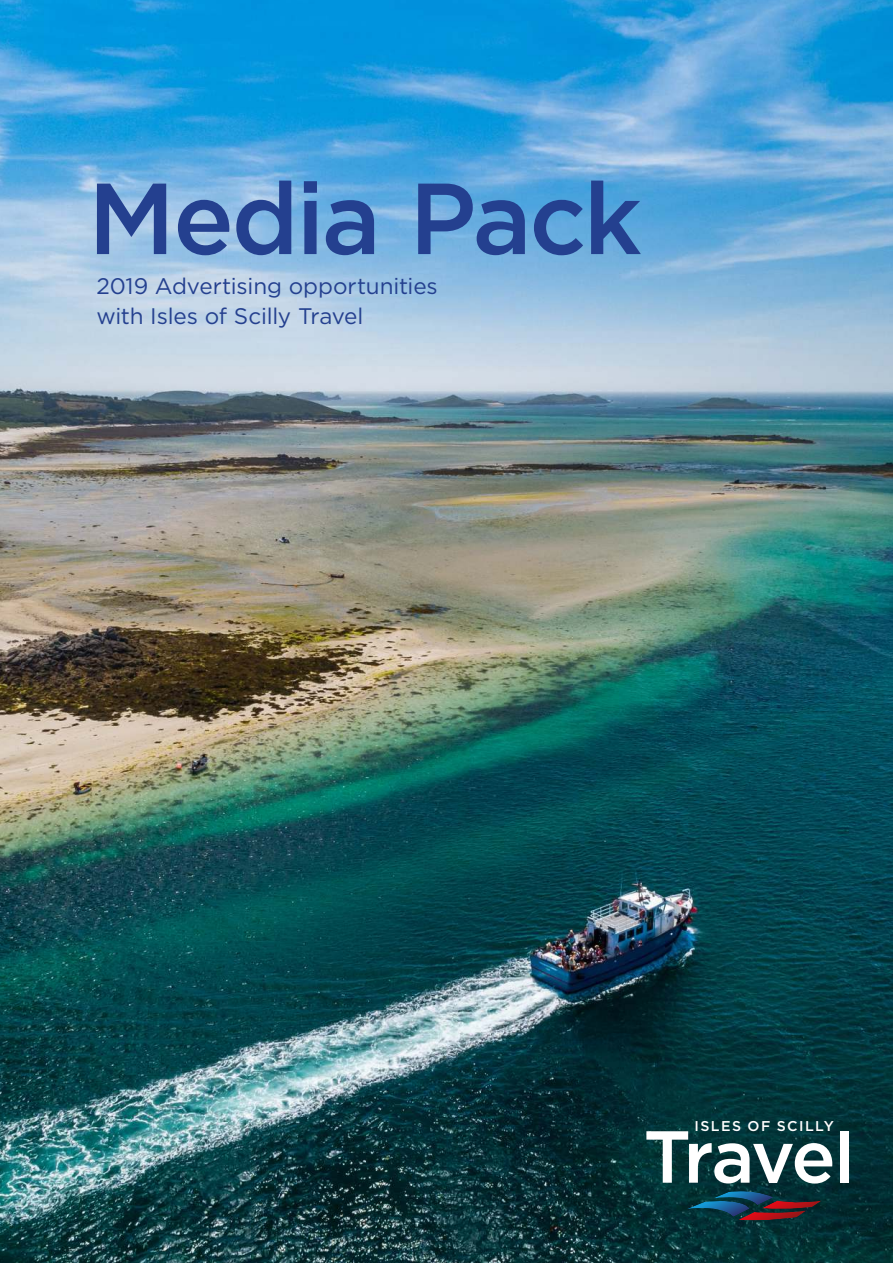
<style>
.page{position:relative;width:893px;height:1263px;background:#fff}
.page>*{position:absolute;margin:0;border:0;box-sizing:border-box;transform-origin:0 0}
.t1{font:500 100.65px "Gotham HTF";letter-spacing:-.03em;color:#24408f}
.t2{font:22.5px/30px "Gotham HTF";letter-spacing:-.01em;color:#24408f}
.t3{font:500 14.1px "Gotham HTF";letter-spacing:.095em;color:#fff}
</style>
<div class="page">
<img style="left:0;top:0;width:893px;height:1263px">
<div style="left:840px;top:1131px;width:9px;height:52px;background:#fff"></div>
<svg style="left:687px;top:1191px;width:135px;height:31px;background:#253645"></svg>
<svg style="left:646px;top:1131px;width:186px;height:52px"></svg>
<h1 class="t1" style="left:88px;top:180px;width:556px">Media Pack</h1>
<p class="t2" style="left:96px;top:272px;width:343px">2019 Advertising opportunities with Isles of Scilly Travel</p>
<p class="t3" style="left:694px;top:1121px;width:141px">ISLES OF SCILLY</p>
</div>
